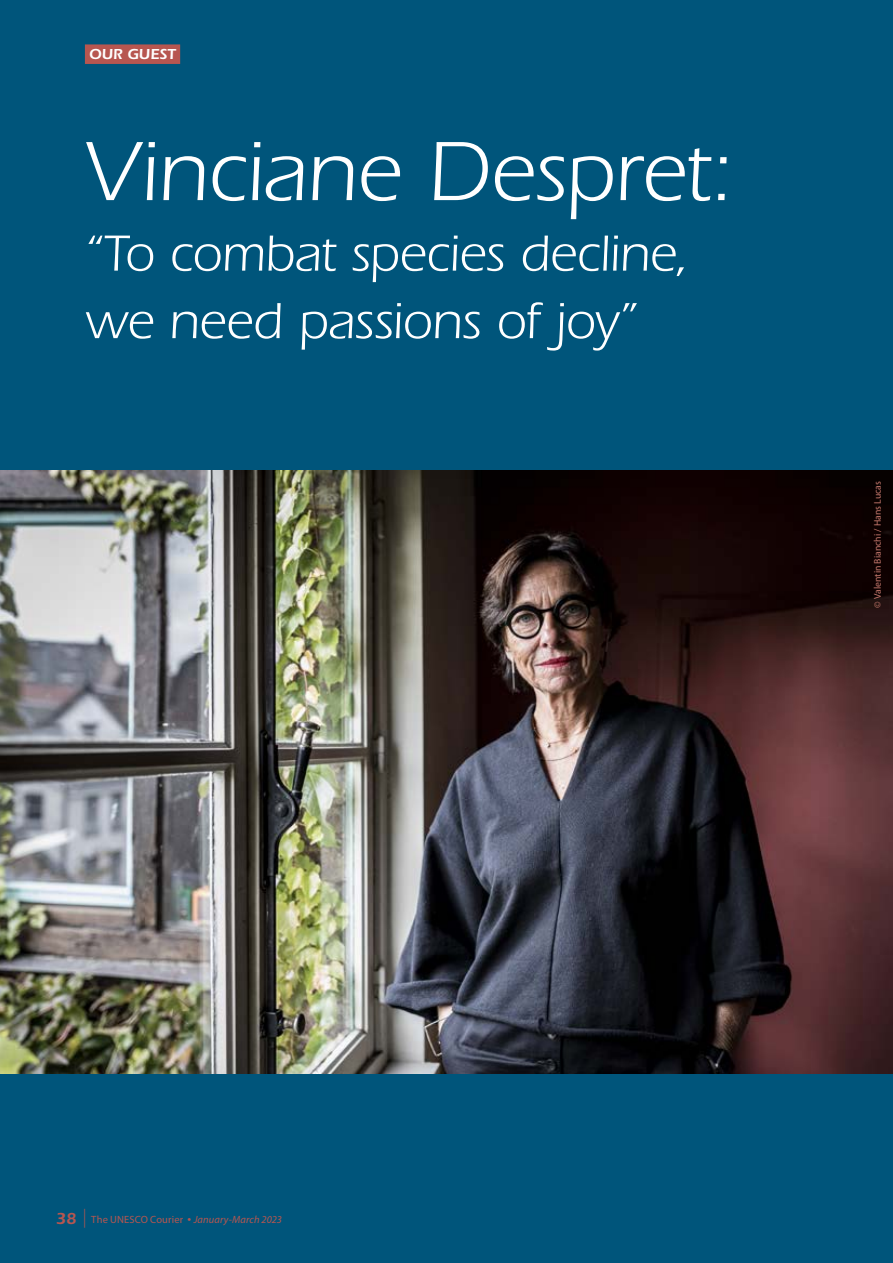
<style>
.page{position:relative;width:893px;height:1263px;background:#00557b}
.page>*{position:absolute;margin:0;border:0;box-sizing:border-box;transform-origin:0 0}
.t1{font:87px "ITC Eras Std";letter-spacing:-.01em;color:#fff}
.t2{font:52.5px/67.5px "ITC Eras Std";letter-spacing:-.015em;color:#fff}
.t3{font:600 15px "ITC Eras Std";letter-spacing:.01em;color:#fff}
.t4{font:italic 10.5px "Myriad Pro";letter-spacing:.01em;color:#b75650}
.t5{font:9.75px "Myriad Pro";color:#c5786d}
.s1{font-family:"ITC Eras Std";font-weight:600;font-style:normal;font-size:16.5px}
.s2{font-style:normal;font-size:18.9px}
.s3{font-style:normal}
.s4{font-style:normal;font-size:13.5px}
</style>
<div class="page">
<img style="left:0;top:471px;width:893px;height:603px">
<div style="left:85px;top:44px;width:95px;height:20px;background:#b75650"></div>
<p class="t3" style="left:89px;top:46px;width:88px">OUR GUEST</p>
<h1 class="t1" style="left:85px;top:124px;width:650px">Vinciane Despret:</h1>
<p class="t2" style="left:85px;top:220px;width:606px">“To combat species decline, we need passions of joy”</p>
<p class="t5" style="left:871px;top:608px;width:128px;rotate:-90deg">© Valentin Bianchi / Hans Lucas</p>
<p class="t4" style="left:56px;top:1212px;width:228px"><span class="s1">38</span> <span class="s2">|</span> <span class="s3">The UNESCO Courier</span> <span class="s4">•</span> January-March 2023</p>
</div>
